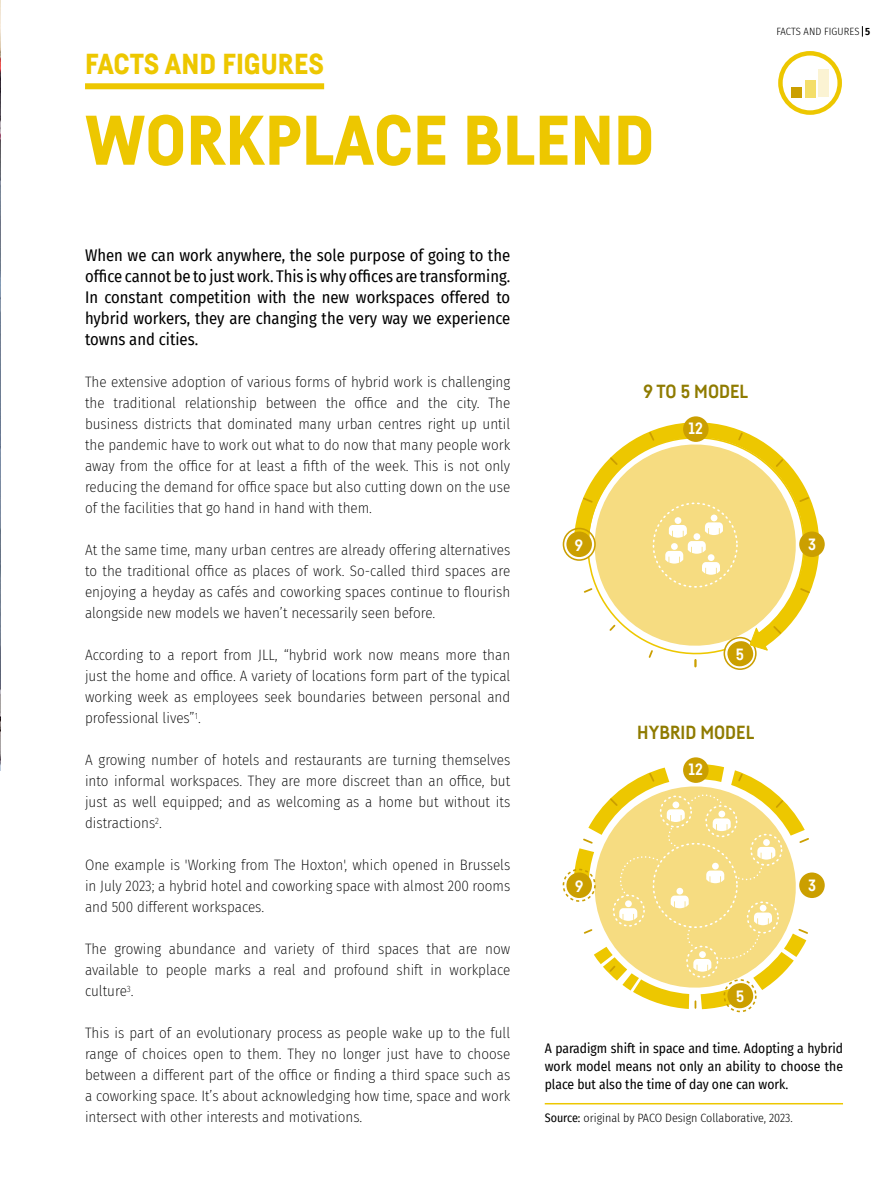
<style>
.page{position:relative;width:893px;height:1191px;background:#fff}
.page>*{position:absolute;margin:0;border:0;box-sizing:border-box;transform-origin:0 0}
.t1{font:900 69px "Sedus Head BETA";color:#edc700}
.t2{font:900 28.5px "Sedus Head BETA";color:#edc700}
.t3{font:700 18.75px "Fabrikat";color:#8f7b00}
.t4{font:16.5px/21px "Fira Sans Condensed";color:#000;text-align:justify}
.t5{font:700 16.05px "Fabrikat";color:#fff}
.t6{font:200 15px/21px "Fira Sans Condensed";color:#000;text-align:justify}
.t7{font:13.5px/18px "Fira Sans Condensed";color:#000;text-align:justify}
.t8{font:300 12px "Fira Sans Condensed";color:#000}
.t9{font:300 10.5px "Fira Sans Condensed";letter-spacing:.01em;color:#000}
.s1{font-weight:600}
.s2{font-weight:400}
</style>
<div class="page">
<img style="left:0;top:0;width:1px;height:771px">
<div style="left:778px;top:51px;width:64px;height:64px;border:4px solid #edc700;border-radius:50%"></div>
<div style="left:791px;top:87px;width:10px;height:10px;background:#cb9f00"></div>
<div style="left:805px;top:80px;width:10px;height:17px;background:#f4de69"></div>
<div style="left:819px;top:70px;width:10px;height:27px;background:#fbf3d3"></div>
<div style="left:85px;top:83px;width:239px;height:6px;background:#edc700"></div>
<hr style="left:545px;top:1103px;width:298px;height:1px;background:#edc700">
<svg style="left:574px;top:422px;width:245px;height:167px"></svg>
<svg style="left:581px;top:431px;width:228px;height:170px"></svg>
<svg style="left:582px;top:496px;width:5px;height:8px"></svg>
<svg style="left:806px;top:495px;width:4px;height:8px"></svg>
<svg style="left:806px;top:586px;width:5px;height:8px"></svg>
<svg style="left:582px;top:586px;width:5px;height:8px"></svg>
<svg style="left:694px;top:660px;width:2px;height:6px"></svg>
<svg style="left:587px;top:428px;width:219px;height:232px"></svg>
<div style="left:799px;top:531px;width:26px;height:26px;background:#cb9f00;border-radius:50%"></div>
<div style="left:683px;top:416px;width:26px;height:26px;background:#cb9f00;border-radius:50%"></div>
<div style="left:566px;top:531px;width:26px;height:26px;background:#cb9f00;border-radius:50%"></div>
<div style="left:653px;top:502px;width:85px;height:85px;border:2px dashed #fff;border-radius:50%"></div>
<div style="left:563px;top:528px;width:33px;height:33px;border:2px solid #cb9f00;border-radius:50%"></div>
<div style="left:799px;top:872px;width:26px;height:26px;background:#cb9f00;border-radius:50%"></div>
<svg style="left:683px;top:757px;width:26px;height:26px"></svg>
<svg style="left:566px;top:872px;width:26px;height:26px"></svg>
<div style="left:563px;top:868px;width:33px;height:33px;border:2px dashed #cb9f00;border-radius:50%"></div>
<svg style="left:722px;top:624px;width:61px;height:46px"></svg>
<svg style="left:573px;top:764px;width:244px;height:249px"></svg>
<h2 class="t2" style="left:85px;top:46px;width:241px">FACTS AND FIGURES</h2>
<h1 class="t1" style="left:85px;top:97px;width:571px">WORKPLACE BLEND</h1>
<p class="t4" style="left:85px;top:244px;width:427px">When we can work anywhere, the sole purpose of going to the office cannot be to just work. This is why offices are transforming.<br>In constant competition with the new workspaces offered to hybrid workers, they are changing the very way we experience towns and cities.</p>
<p class="t9" style="left:776px;top:24px;width:95px">FACTS AND FIGURES <span class="s1">5</span></p>
<p class="t6" style="left:85px;top:371px;width:427px">The extensive adoption of various forms of hybrid work is challenging the traditional relationship between the office and the city. The business districts that dominated many urban centres right up until the pandemic have to work out what to do now that many people work away from the office for at least a fifth of the week. This is not only reducing the demand for office space but also cutting down on the use of the facilities that go hand in hand with them.</p>
<p class="t6" style="left:85px;top:539px;width:427px">At the same time, many urban centres are already offering alternatives to the traditional office as places of work. So-called third spaces are enjoying a heyday as cafés and coworking spaces continue to flourish alongside new models we haven’t necessarily seen before.</p>
<p class="t6" style="left:85px;top:644px;width:427px">According to a report from JLL, “hybrid work now means more than just the home and office. A variety of locations form part of the typical working week as employees seek boundaries between personal and professional lives”<sup>1</sup>.</p>
<p class="t6" style="left:85px;top:749px;width:427px">A growing number of hotels and restaurants are turning themselves into informal workspaces. They are more discreet than an office, but just as well equipped; and as welcoming as a home but without its distractions<sup>2</sup>.</p>
<p class="t6" style="left:85px;top:854px;width:427px">One example is 'Working from The Hoxton', which opened in Brussels in July 2023; a hybrid hotel and coworking space with almost 200 rooms and 500 different workspaces.</p>
<p class="t6" style="left:85px;top:938px;width:427px">The growing abundance and variety of third spaces that are now available to people marks a real and profound shift in workplace culture<sup>3</sup>.</p>
<p class="t6" style="left:85px;top:1022px;width:427px">This is part of an evolutionary process as people wake up to the full range of choices open to them. They no longer just have to choose between a different part of the office or finding a third space such as a coworking space. It’s about acknowledging how time, space and work intersect with other interests and motivations.</p>
<p class="t3" style="left:643px;top:380px;width:106px">9 TO 5 MODEL</p>
<p class="t5" style="left:688px;top:418px;width:16px">12</p>
<p class="t5" style="left:569px;top:535px;width:10px">9</p>
<p class="t5" style="left:808px;top:534px;width:10px">3</p>
<p class="t5" style="left:575px;top:535px;width:10px">9</p>
<p class="t3" style="left:637px;top:720px;width:119px">HYBRID MODEL</p>
<p class="t5" style="left:575px;top:876px;width:10px">9</p>
<p class="t5" style="left:688px;top:759px;width:16px">12</p>
<p class="t5" style="left:808px;top:875px;width:10px">3</p>
<p class="t7" style="left:545px;top:1038px;width:300px">A paradigm shift in space and time. Adopting a hybrid work model means not only an ability to choose the place but also the time of day one can work.</p>
<p class="t8" style="left:545px;top:1109px;width:250px"><span class="s2">Source:</span> original by PACO Design Collaborative, 2023.</p>
</div>
